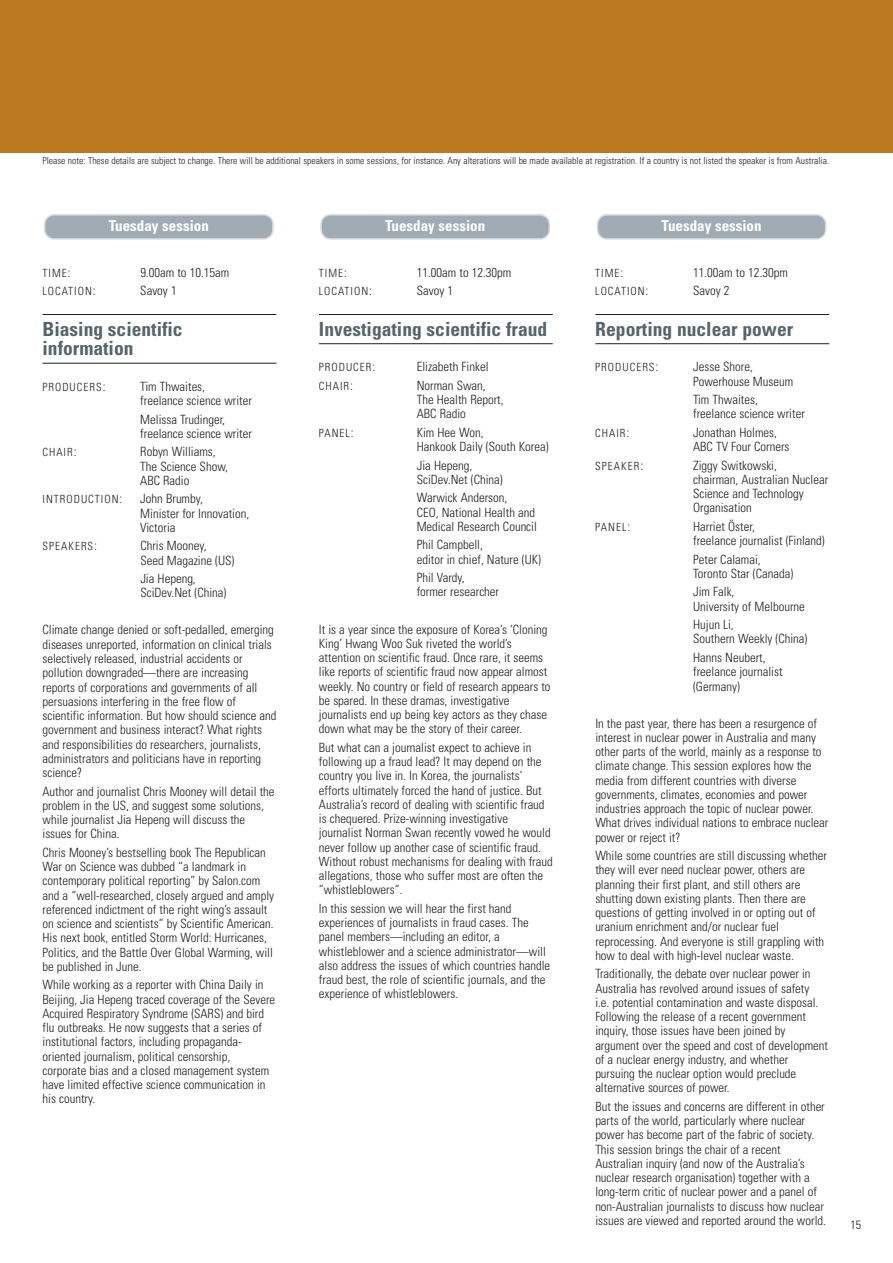
<style>
.page{position:relative;width:893px;height:1263px;background:#fff}
.page>*{position:absolute;margin:0;border:0;box-sizing:border-box;transform-origin:0 0}
.t1{font:700 condensed 19.5px/19.5px "Univers";color:#56646b}
.t2{font:700 condensed 15px "Univers";color:#fff}
.t3{font:300 condensed 12.75px/14.2px "Univers";color:#231f20}
.t4{font:300 condensed 12px "Univers";color:#231f20}
.t5{font:300 condensed 11.25px "Univers";letter-spacing:.09em;color:#231f20}
.t6{font:300 condensed 9.6px "Univers";color:#231f20}
.s1{font-size:12.75px}
</style>
<div class="page">
<div style="left:0;top:0;width:893px;height:153px;background:#bb7a22"></div>
<hr style="left:43px;top:314px;width:233px;height:1px;background:#231f20">
<hr style="left:43px;top:363px;width:233px;height:1px;background:#231f20">
<hr style="left:319px;top:314px;width:234px;height:1px;background:#231f20">
<hr style="left:319px;top:343px;width:234px;height:1px;background:#231f20">
<hr style="left:595px;top:314px;width:234px;height:1px;background:#231f20">
<hr style="left:595px;top:343px;width:234px;height:1px;background:#231f20">
<svg style="left:597px;top:214px;width:229px;height:26px;background:#aab3ba"></svg>
<svg style="left:320px;top:214px;width:230px;height:26px;background:#aab3ba"></svg>
<svg style="left:44px;top:214px;width:230px;height:26px;background:#aab3ba"></svg>
<p class="t6" style="left:43px;top:157px;width:788px">Please note: These details are subject to change. There will be additional speakers in some sessions, for instance. Any alterations will be made available at registration. If a country is not listed the speaker is from Australia.</p>
<p class="t2" style="left:109px;top:220px;width:102px">Tuesday session</p>
<p class="t2" style="left:385px;top:220px;width:102px">Tuesday session</p>
<p class="t2" style="left:662px;top:220px;width:102px">Tuesday session</p>
<p class="t5" style="left:43px;top:268px;width:30px">TIME<span class="s1">:</span></p>
<p class="t3" style="left:140px;top:266px;width:91px">9.00am to 10.15am</p>
<p class="t5" style="left:43px;top:287px;width:55px">LOCATION<span class="s1">:</span></p>
<p class="t3" style="left:140px;top:285px;width:38px">Savoy 1</p>
<h1 class="t1" style="left:43px;top:321px;width:142px">Biasing scientific information</h1>
<p class="t5" style="left:43px;top:383px;width:65px">PRODUCERS<span class="s1">:</span></p>
<p class="t3" style="left:140px;top:380px;width:113px">Tim Thwaites,<br>freelance science writer</p>
<p class="t3" style="left:140px;top:413px;width:113px">Melissa Trudinger, freelance science writer</p>
<p class="t5" style="left:43px;top:448px;width:36px">CHAIR<span class="s1">:</span></p>
<p class="t3" style="left:140px;top:446px;width:89px">Robyn Williams,<br>The Science Show,<br>ABC Radio</p>
<p class="t5" style="left:43px;top:495px;width:81px">INTRODUCTION<span class="s1">:</span></p>
<p class="t3" style="left:140px;top:493px;width:110px">John Brumby,<br>Minister for Innovation,<br>Victoria</p>
<p class="t5" style="left:43px;top:542px;width:56px">SPEAKERS<span class="s1">:</span></p>
<p class="t3" style="left:140px;top:540px;width:96px">Chris Mooney,<br>Seed Magazine (US)</p>
<p class="t3" style="left:140px;top:573px;width:88px">Jia Hepeng,<br>SciDev.Net (China)</p>
<p class="t3" style="left:43px;top:624px;width:235px">Climate change denied or soft-pedalled, emerging diseases unreported, information on clinical trials selectively released, industrial accidents or pollution downgraded—there are increasing reports of corporations and governments of all persuasions interfering in the free flow of scientific information. But how should science and government and business interact? What rights and responsibilities do researchers, journalists, administrators and politicians have in reporting science?</p>
<p class="t3" style="left:43px;top:785px;width:234px">Author and journalist Chris Mooney will detail the problem in the US, and suggest some solutions, while journalist Jia Hepeng will discuss the issues for China.</p>
<p class="t3" style="left:43px;top:846px;width:233px">Chris Mooney’s bestselling book The Republican War on Science was dubbed “a landmark in contemporary political reporting” by Salon.com and a “well-researched, closely argued and amply referenced indictment of the right wing’s assault on science and scientists” by Scientific American.<br>His next book, entitled Storm World: Hurricanes, Politics, and the Battle Over Global Warming, will be published in June.</p>
<p class="t3" style="left:43px;top:979px;width:234px">While working as a reporter with China Daily in Beijing, Jia Hepeng traced coverage of the Severe Acquired Respiratory Syndrome (SARS) and bird flu outbreaks. He now suggests that a series of institutional factors, including propaganda&shy;oriented journalism, political censorship, corporate bias and a closed management system have limited effective science communication in his country.</p>
<p class="t5" style="left:319px;top:268px;width:30px">TIME<span class="s1">:</span></p>
<p class="t3" style="left:417px;top:266px;width:96px">11.00am to 12.30pm</p>
<p class="t5" style="left:319px;top:287px;width:55px">LOCATION<span class="s1">:</span></p>
<p class="t3" style="left:417px;top:285px;width:38px">Savoy 1</p>
<h1 class="t1" style="left:319px;top:321px;width:230px">Investigating scientific fraud</h1>
<p class="t5" style="left:319px;top:363px;width:58px">PRODUCER<span class="s1">:</span></p>
<p class="t3" style="left:417px;top:361px;width:73px">Elizabeth Finkel</p>
<p class="t5" style="left:319px;top:382px;width:36px">CHAIR<span class="s1">:</span></p>
<p class="t3" style="left:417px;top:379px;width:88px">Norman Swan,<br>The Health Report,<br>ABC Radio</p>
<p class="t5" style="left:319px;top:429px;width:36px">PANEL<span class="s1">:</span></p>
<p class="t3" style="left:417px;top:426px;width:133px">Kim Hee Won,<br>Hankook Daily (South Korea)</p>
<p class="t3" style="left:417px;top:459px;width:88px">Jia Hepeng,<br>SciDev.Net (China)</p>
<p class="t3" style="left:417px;top:492px;width:122px">Warwick Anderson,<br>CEO, National Health and<br>Medical Research Council</p>
<p class="t3" style="left:417px;top:539px;width:126px">Phil Campbell,<br>editor in chief, Nature (UK)</p>
<p class="t3" style="left:417px;top:572px;width:84px">Phil Vardy,<br>former researcher</p>
<p class="t3" style="left:319px;top:623px;width:233px">It is a year since the exposure of Korea’s ‘Cloning King’ Hwang Woo Suk riveted the world’s attention on scientific fraud. Once rare, it seems like reports of scientific fraud now appear almost weekly. No country or field of research appears to be spared. In these dramas, investigative journalists end up being key actors as they chase down what may be the story of their career.</p>
<p class="t3" style="left:319px;top:741px;width:235px">But what can a journalist expect to achieve in following up a fraud lead? It may depend on the country you live in. In Korea, the journalists’ efforts ultimately forced the hand of justice. But Australia’s record of dealing with scientific fraud is chequered. Prize-winning investigative journalist Norman Swan recently vowed he would never follow up another case of scientific fraud.<br>Without robust mechanisms for dealing with fraud allegations, those who suffer most are often the “whistleblowers”.</p>
<p class="t3" style="left:319px;top:902px;width:233px">In this session we will hear the first hand experiences of journalists in fraud cases. The panel members—including an editor, a whistleblower and a science administrator—will also address the issues of which countries handle fraud best, the role of scientific journals, and the experience of whistleblowers.</p>
<p class="t5" style="left:595px;top:268px;width:30px">TIME<span class="s1">:</span></p>
<p class="t3" style="left:693px;top:266px;width:96px">11.00am to 12.30pm</p>
<p class="t5" style="left:595px;top:287px;width:55px">LOCATION<span class="s1">:</span></p>
<p class="t3" style="left:693px;top:285px;width:38px">Savoy 2</p>
<h1 class="t1" style="left:595px;top:321px;width:200px">Reporting nuclear power</h1>
<p class="t5" style="left:595px;top:363px;width:65px">PRODUCERS<span class="s1">:</span></p>
<p class="t3" style="left:693px;top:361px;width:102px">Jesse Shore,<br>Powerhouse Museum</p>
<p class="t3" style="left:693px;top:394px;width:113px">Tim Thwaites,<br>freelance science writer</p>
<p class="t5" style="left:595px;top:429px;width:36px">CHAIR<span class="s1">:</span></p>
<p class="t3" style="left:693px;top:426px;width:98px">Jonathan Holmes,<br>ABC TV Four Corners</p>
<p class="t5" style="left:595px;top:462px;width:49px">SPEAKER<span class="s1">:</span></p>
<p class="t3" style="left:693px;top:459px;width:137px">Ziggy Switkowski,<br>chairman, Australian Nuclear<br>Science and Technology<br>Organisation</p>
<p class="t5" style="left:595px;top:523px;width:36px">PANEL<span class="s1">:</span></p>
<p class="t3" style="left:693px;top:520px;width:133px">Harriet Öster,<br>freelance journalist (Finland)</p>
<p class="t3" style="left:693px;top:553px;width:102px">Peter Calamai,<br>Toronto Star (Canada)</p>
<p class="t3" style="left:693px;top:586px;width:113px">Jim Falk,<br>University of Melbourne</p>
<p class="t3" style="left:693px;top:619px;width:116px">Hujun Li,<br>Southern Weekly (China)</p>
<p class="t3" style="left:693px;top:651px;width:91px">Hanns Neubert, freelance journalist (Germany)</p>
<p class="t3" style="left:595px;top:717px;width:235px">In the past year, there has been a resurgence of interest in nuclear power in Australia and many other parts of the world, mainly as a response to climate change. This session explores how the media from different countries with diverse governments, climates, economies and power industries approach the topic of nuclear power.<br>What drives individual nations to embrace nuclear power or reject it?</p>
<p class="t3" style="left:595px;top:849px;width:233px">While some countries are still discussing whether they will ever need nuclear power, others are planning their first plant, and still others are shutting down existing plants. Then there are questions of getting involved in or opting out of uranium enrichment and/or nuclear fuel reprocessing. And everyone is still grappling with how to deal with high-level nuclear waste.</p>
<p class="t3" style="left:595px;top:968px;width:234px">Traditionally, the debate over nuclear power in Australia has revolved around issues of safety<br>i.e. potential contamination and waste disposal.<br>Following the release of a recent government inquiry, those issues have been joined by argument over the speed and cost of development of a nuclear energy industry, and whether pursuing the nuclear option would preclude alternative sources of power.</p>
<p class="t3" style="left:595px;top:1100px;width:232px">But the issues and concerns are different in other parts of the world, particularly where nuclear power has become part of the fabric of society.<br>This session brings the chair of a recent Australian inquiry (and now of the Australia’s nuclear research organisation) together with a long-term critic of nuclear power and a panel of non-Australian journalists to discuss how nuclear issues are viewed and reported around the world.</p>
<p class="t4" style="left:850px;top:1220px;width:12px">15</p>
</div>
